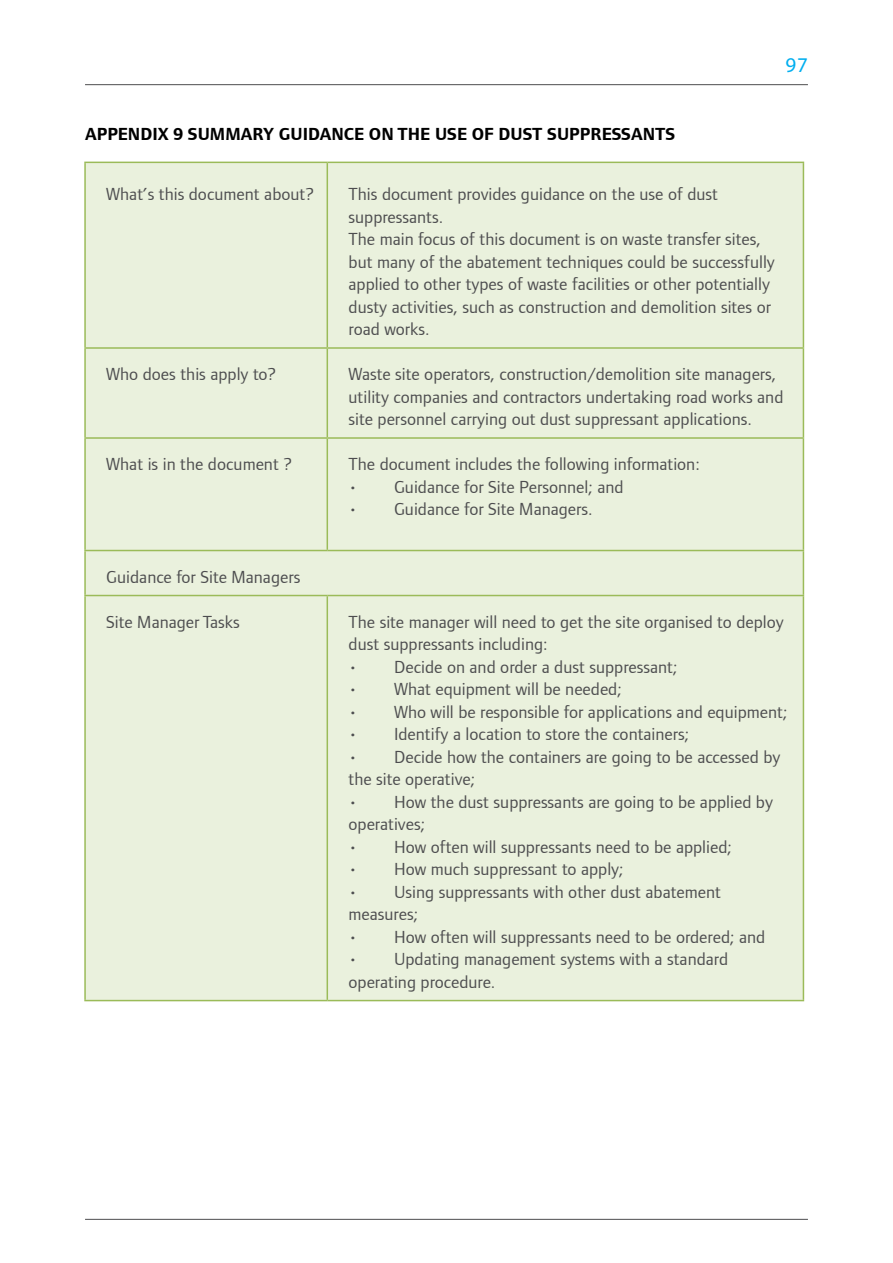
<style>
.page{position:relative;width:893px;height:1263px;background:#fff}
.page>*{position:absolute;margin:0;border:0;box-sizing:border-box;transform-origin:0 0}
.t1{font:21px "Myriad Pro";color:#00aeef}
.body_copy_no_indent{font:18px/22.5px "Foundry Form Sans";color:#4d4d4f}
.t2{font:700 18px "Foundry Form Sans";color:#000}
</style>
<div class="page">
<hr style="left:85px;top:1219px;width:723px;height:1px;background:#4d4d4f">
<hr style="left:85px;top:84px;width:723px;height:1px;background:#4d4d4f">
<div style="left:86px;top:163px;width:717px;height:837px;background:#eaf1dd"></div>
<hr style="left:84px;top:162px;width:243px;height:1px;background:#9bbb59">
<hr style="left:84px;top:163px;width:2px;height:184px;background:#9bbb59">
<hr style="left:327px;top:162px;width:477px;height:1px;background:#9bbb59">
<hr style="left:327px;top:163px;width:1px;height:184px;background:#9bbb59">
<hr style="left:803px;top:163px;width:1px;height:184px;background:#9bbb59">
<hr style="left:84px;top:347px;width:243px;height:2px;background:#9bbb59">
<hr style="left:84px;top:349px;width:2px;height:88px;background:#9bbb59">
<hr style="left:327px;top:347px;width:477px;height:2px;background:#9bbb59">
<hr style="left:327px;top:349px;width:1px;height:88px;background:#9bbb59">
<hr style="left:803px;top:349px;width:1px;height:88px;background:#9bbb59">
<hr style="left:84px;top:437px;width:243px;height:2px;background:#9bbb59">
<hr style="left:84px;top:439px;width:2px;height:111px;background:#9bbb59">
<hr style="left:327px;top:437px;width:477px;height:2px;background:#9bbb59">
<hr style="left:327px;top:439px;width:1px;height:111px;background:#9bbb59">
<hr style="left:803px;top:439px;width:1px;height:111px;background:#9bbb59">
<hr style="left:84px;top:550px;width:243px;height:1px;background:#9bbb59">
<hr style="left:84px;top:551px;width:2px;height:44px;background:#9bbb59">
<hr style="left:327px;top:550px;width:477px;height:1px;background:#9bbb59">
<hr style="left:803px;top:551px;width:1px;height:44px;background:#9bbb59">
<hr style="left:84px;top:595px;width:243px;height:1px;background:#9bbb59">
<hr style="left:84px;top:596px;width:2px;height:404px;background:#9bbb59">
<hr style="left:327px;top:595px;width:477px;height:1px;background:#9bbb59">
<hr style="left:327px;top:596px;width:1px;height:404px;background:#9bbb59">
<hr style="left:803px;top:596px;width:1px;height:404px;background:#9bbb59">
<hr style="left:84px;top:1000px;width:243px;height:1px;background:#9bbb59">
<hr style="left:327px;top:1000px;width:477px;height:1px;background:#9bbb59">
<p class="t2" style="left:85px;top:124px;width:592px">APPENDIX 9 SUMMARY GUIDANCE ON THE USE OF DUST SUPPRESSANTS</p>
<p class="t1" style="left:785px;top:52px;width:24px">97</p>
<p class="body_copy_no_indent" style="left:106px;top:183px;width:209px">What’s this document about?</p>
<p class="body_copy_no_indent" style="left:349px;top:183px;width:371px">This document provides guidance on the use of dust suppressants.</p>
<p class="body_copy_no_indent" style="left:349px;top:228px;width:428px">The main focus of this document is on waste transfer sites, but many of the abatement techniques could be successfully applied to other types of waste facilities or other potentially dusty activities, such as construction and demolition sites or road works.</p>
<p class="body_copy_no_indent" style="left:106px;top:363px;width:172px">Who does this apply to?</p>
<p class="body_copy_no_indent" style="left:349px;top:363px;width:436px">Waste site operators, construction/demolition site managers, utility companies and contractors undertaking road works and site personnel carrying out dust suppressant applications.</p>
<p class="body_copy_no_indent" style="left:106px;top:453px;width:187px">What is in the document ?</p>
<p class="body_copy_no_indent" style="left:349px;top:453px;width:353px">The document includes the following information:</p>
<p class="body_copy_no_indent" style="left:349px;top:475px;width:277px">• Guidance for Site Personnel; and</p>
<p class="body_copy_no_indent" style="left:349px;top:498px;width:246px">• Guidance for Site Managers.</p>
<p class="body_copy_no_indent" style="left:106px;top:565px;width:196px">Guidance for Site Managers</p>
<p class="body_copy_no_indent" style="left:106px;top:610px;width:135px">Site Manager Tasks</p>
<p class="body_copy_no_indent" style="left:349px;top:610px;width:437px">The site manager will need to get the site organised to deploy dust suppressants including:</p>
<p class="body_copy_no_indent" style="left:349px;top:655px;width:330px">• Decide on and order a dust suppressant;</p>
<p class="body_copy_no_indent" style="left:349px;top:678px;width:275px">• What equipment will be needed;</p>
<p class="body_copy_no_indent" style="left:349px;top:700px;width:440px">• Who will be responsible for applications and equipment;</p>
<p class="body_copy_no_indent" style="left:349px;top:723px;width:342px">• Identify a location to store the containers;</p>
<p class="body_copy_no_indent" style="left:349px;top:745px;width:433px">• Decide how the containers are going to be accessed by the site operative;</p>
<p class="body_copy_no_indent" style="left:349px;top:790px;width:426px">• How the dust suppressants are going to be applied by operatives;</p>
<p class="body_copy_no_indent" style="left:349px;top:835px;width:385px">• How often will suppressants need to be applied;</p>
<p class="body_copy_no_indent" style="left:349px;top:858px;width:277px">• How much suppressant to apply;</p>
<p class="body_copy_no_indent" style="left:349px;top:880px;width:374px">• Using suppressants with other dust abatement measures;</p>
<p class="body_copy_no_indent" style="left:349px;top:925px;width:418px">• How often will suppressants need to be ordered; and</p>
<p class="body_copy_no_indent" style="left:349px;top:948px;width:381px">• Updating management systems with a standard operating procedure.</p>
</div>
